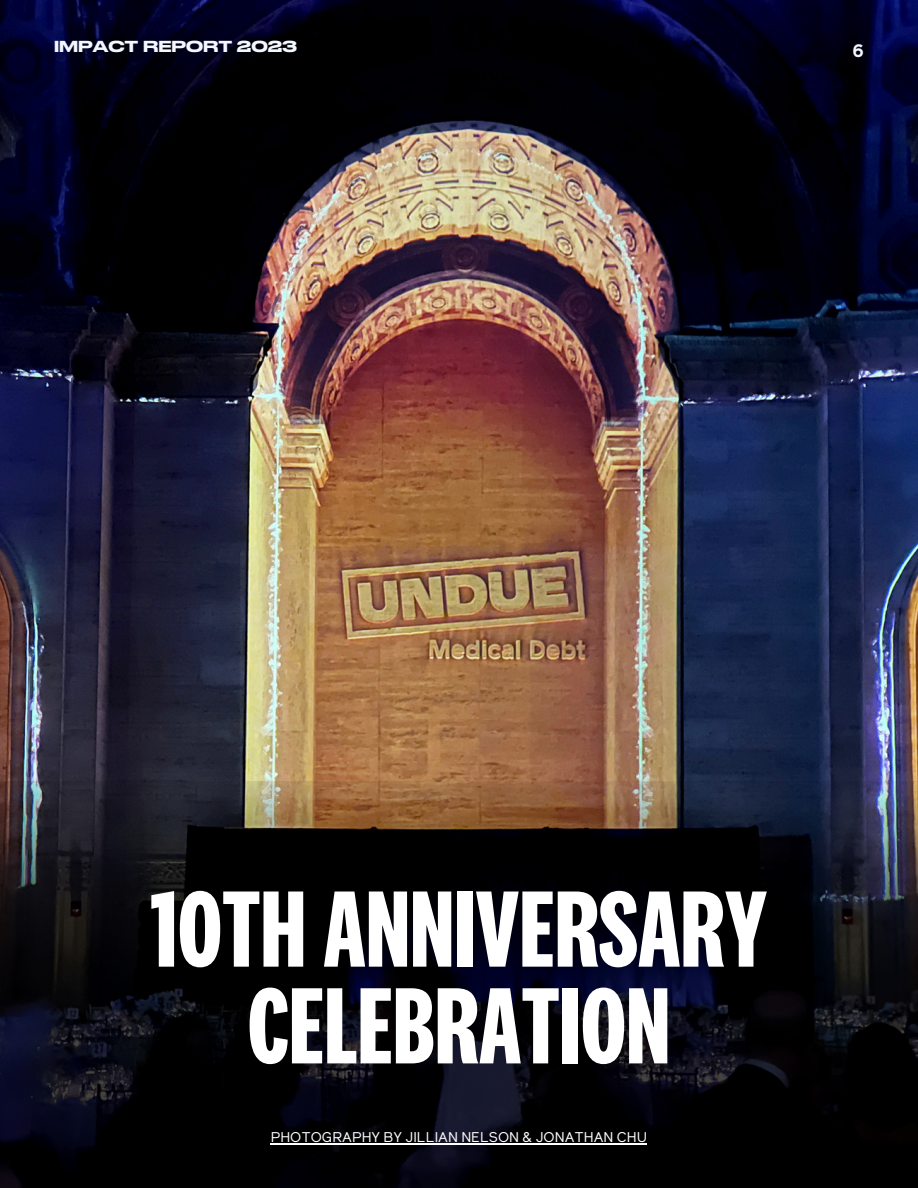
<style>
.page{position:relative;width:918px;height:1188px;background:#fff}
.page>*{position:absolute;margin:0;border:0;box-sizing:border-box;transform-origin:0 0}
.t1{font:700 112.5px/96.8px "National 2 Compressed";color:#fff;text-align:center}
.t2{font:700 18px "Reader Pro";color:#f3f7ff}
.t3{font:500 15px "Druk Wide Cy";color:#f3f7ff}
.t4{font:14.1px "Reader Pro";color:#fff}
</style>
<div class="page">
<img style="left:0;top:0;width:918px;height:1188px">
<img style="left:0;top:781px;width:918px;height:406px">
<hr style="left:271px;top:1143px;width:376px;height:1px;background:#fff">
<h1 class="t3" style="left:54px;top:40px;width:244px">IMPACT REPORT 2023</h1>
<p class="t2" style="left:853px;top:38px;width:13px">6</p>
<h2 class="t1" style="left:150px;top:887px;width:619px">10TH ANNIVERSARY<br>CELEBRATION</h2>
<p class="t4" style="left:271px;top:1128px;width:378px">PHOTOGRAPHY BY JILLIAN NELSON &amp; JONATHAN CHU</p>
</div>
